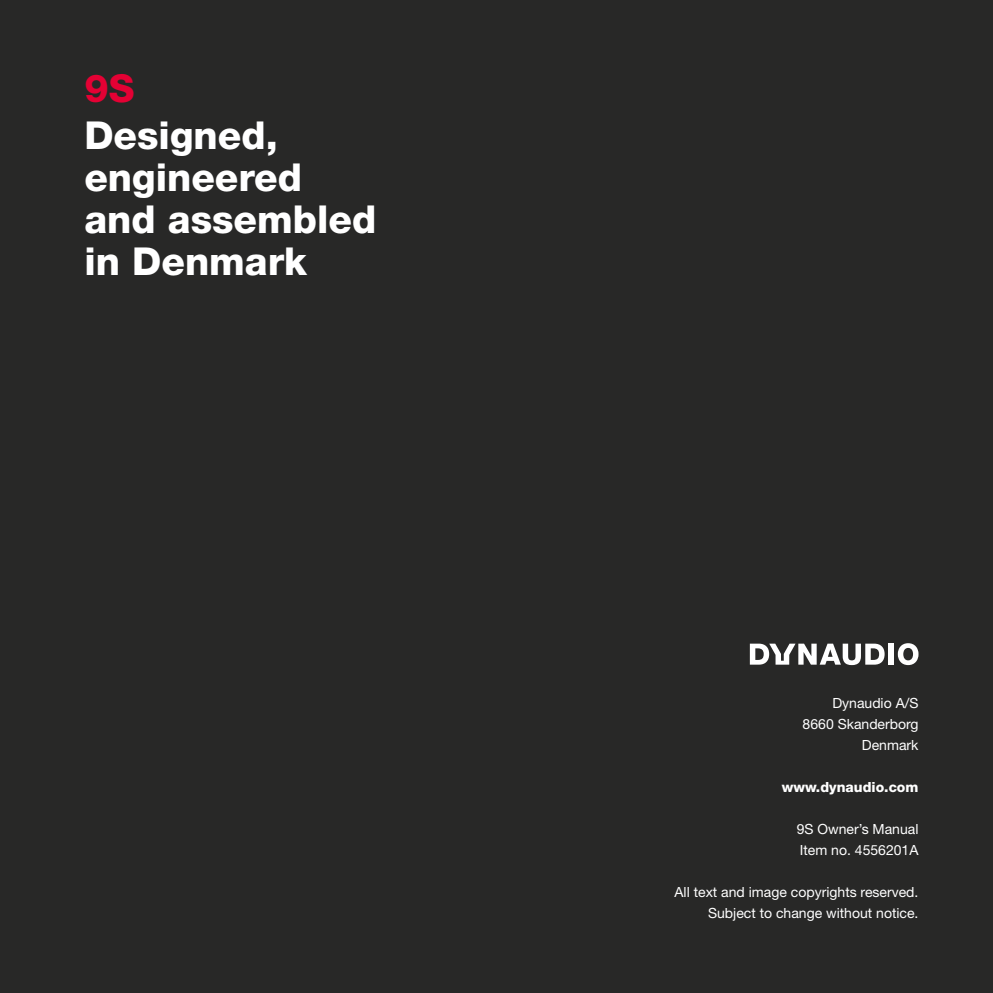
<style>
.page{position:relative;width:993px;height:993px;background:#fff}
.page>*{position:absolute;margin:0;border:0;box-sizing:border-box;transform-origin:0 0}
.t1{font:800 38.5px/42px "Helvetica Neue LT Std";color:#fff}
.t2{font:800 38.5px "Helvetica Neue LT Std";color:#e40134}
.t3{font:14px/21px "Helvetica Neue LT Std";color:#fff;text-align:right}
.t4{font:800 14px "Helvetica Neue LT Std";color:#fff}
</style>
<div class="page">
<div style="left:0;top:0;width:992px;height:992px;background:#282827"></div>
<div style="left:888px;top:643px;width:5px;height:21px;background:#fff"></div>
<svg style="left:897px;top:643px;width:21px;height:22px"></svg>
<svg style="left:749px;top:643px;width:135px;height:22px"></svg>
<h1 class="t2" style="left:84px;top:65px;width:51px">9S</h1>
<h1 class="t1" style="left:84px;top:114px;width:293px">Designed, engineered and assembled in Denmark</h1>
<p class="t3" style="left:802px;top:692px;width:117px">Dynaudio A/S<br>8660 Skanderborg<br>Denmark</p>
<p class="t4" style="left:781px;top:778px;width:138px">www.dynaudio.com</p>
<p class="t3" style="left:796px;top:818px;width:123px;text-align:left">9S Owner’s Manual<br>Item no. 4556201A</p>
<p class="t3" style="left:674px;top:881px;width:245px">All text and image copyrights reserved.<br>Subject to change without notice.</p>
</div>
